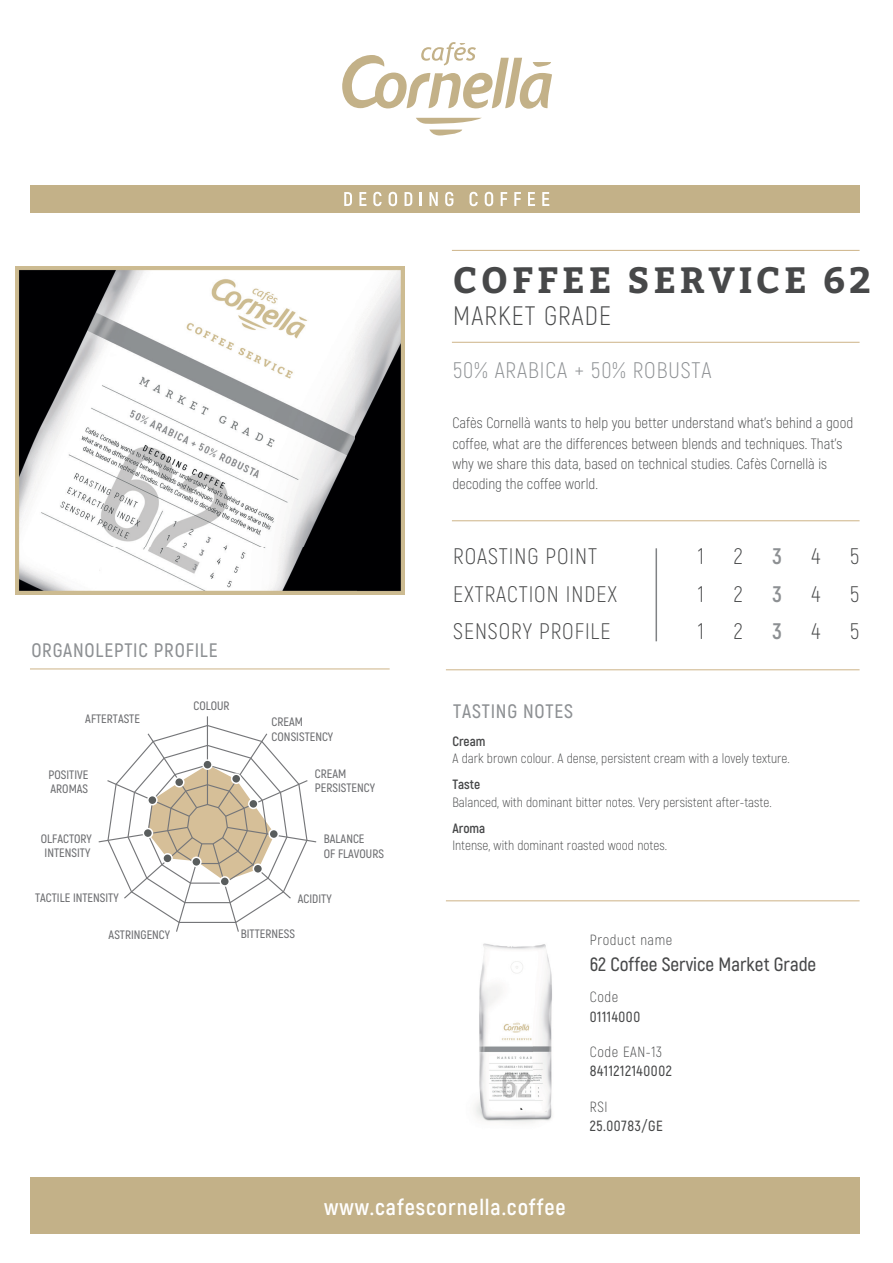
<style>
.page{position:relative;width:893px;height:1263px;background:#fff}
.page>*{position:absolute;margin:0;border:0;box-sizing:border-box;transform-origin:0 0}
.t1{font:700 36.45px "Bitter";letter-spacing:.105em;color:#474849}
.t2{font:300 26.7px "Akrobat";letter-spacing:.04em;color:#474849}
.t3{font:300 22.5px/36.8px "Akrobat";letter-spacing:.04em;color:#474849}
.t4{font:700 22.5px "Akrobat";letter-spacing:.04em;color:#fff}
.t5{font:300 22.5px "Akrobat";letter-spacing:.04em;color:#8d9093}
.t6{font:700 22.5px "Akrobat";color:#8d9093}
.t7{font:600 19.5px "Akrobat";letter-spacing:.04em;color:#8d9093}
.t8{font:600 19.2px "Akrobat";color:#474849}
.t9{font:300 15px/20.2px "Akrobat";color:#474849}
.t10{font:600 14.7px "Akrobat";letter-spacing:.04em;color:#474849}
.t11{font:300 14.7px "Akrobat";letter-spacing:.04em;color:#474849}
.t12{font:300 13.5px "Akrobat";color:#474849}
.t13{font:700 13.5px "Akrobat";color:#474849}
.t14{font:600 12.15px/14.7px "Akrobat";color:#6c6d70}
</style>
<div class="page">
<img style="left:15px;top:266px;width:390px;height:329px">
<svg style="left:342px;top:42px;width:210px;height:93px"></svg>
<div style="left:30px;top:185px;width:830px;height:28px;background:#c3b188"></div>
<svg style="left:344px;top:192px;width:8px;height:14px"></svg>
<svg style="left:359px;top:192px;width:7px;height:14px"></svg>
<svg style="left:373px;top:192px;width:9px;height:14px"></svg>
<svg style="left:389px;top:192px;width:8px;height:14px"></svg>
<svg style="left:405px;top:192px;width:7px;height:14px"></svg>
<svg style="left:420px;top:192px;width:2px;height:14px"></svg>
<svg style="left:429px;top:192px;width:9px;height:14px"></svg>
<svg style="left:445px;top:192px;width:8px;height:14px"></svg>
<svg style="left:469px;top:192px;width:9px;height:14px"></svg>
<svg style="left:485px;top:192px;width:8px;height:14px"></svg>
<svg style="left:501px;top:192px;width:6px;height:14px"></svg>
<svg style="left:514px;top:192px;width:7px;height:14px"></svg>
<svg style="left:528px;top:192px;width:7px;height:14px"></svg>
<svg style="left:542px;top:192px;width:7px;height:14px"></svg>
<hr style="left:30px;top:668px;width:360px;height:1px;background:#cdb387">
<div style="left:30px;top:1177px;width:830px;height:56px;background:#c3b188"></div>
<img style="left:475px;top:943px;width:77px;height:181px">
<hr style="left:452px;top:250px;width:408px;height:1px;background:#cdb387">
<hr style="left:452px;top:342px;width:408px;height:1px;background:#cdb387">
<hr style="left:452px;top:520px;width:408px;height:1px;background:#cdb387">
<hr style="left:656px;top:548px;width:1px;height:93px;background:#808285">
<hr style="left:446px;top:669px;width:414px;height:1px;background:#cdb387">
<hr style="left:446px;top:900px;width:414px;height:1px;background:#cdb387">
<hr style="left:207px;top:716px;width:1px;height:88px;background:#757679">
<svg style="left:98px;top:724px;width:219px;height:208px"></svg>
<div style="left:203px;top:760px;width:9px;height:9px;background:#595d5d;border-radius:50%"></div>
<div style="left:202px;top:759px;width:11px;height:11px;border:2px solid #fff;border-radius:50%"></div>
<div style="left:232px;top:774px;width:9px;height:9px;background:#595d5d;border-radius:50%"></div>
<div style="left:231px;top:773px;width:10px;height:11px;border:2px solid #fff;border-radius:50%"></div>
<div style="left:249px;top:799px;width:9px;height:9px;background:#595d5d;border-radius:50%"></div>
<div style="left:248px;top:798px;width:11px;height:11px;border:2px solid #fff;border-radius:50%"></div>
<div style="left:269px;top:829px;width:9px;height:9px;background:#595d5d;border-radius:50%"></div>
<div style="left:268px;top:829px;width:11px;height:10px;border:2px solid #fff;border-radius:50%"></div>
<div style="left:253px;top:864px;width:9px;height:9px;background:#595d5d;border-radius:50%"></div>
<div style="left:253px;top:863px;width:10px;height:11px;border:2px solid #fff;border-radius:50%"></div>
<div style="left:220px;top:877px;width:9px;height:9px;background:#595d5d;border-radius:50%"></div>
<div style="left:219px;top:876px;width:11px;height:11px;border:2px solid #fff;border-radius:50%"></div>
<div style="left:192px;top:857px;width:9px;height:9px;background:#595d5d;border-radius:50%"></div>
<div style="left:191px;top:856px;width:11px;height:11px;border:2px solid #fff;border-radius:50%"></div>
<div style="left:163px;top:854px;width:9px;height:9px;background:#595d5d;border-radius:50%"></div>
<div style="left:162px;top:853px;width:11px;height:11px;border:2px solid #fff;border-radius:50%"></div>
<div style="left:143px;top:828px;width:9px;height:10px;background:#595d5d;border-radius:50%"></div>
<div style="left:143px;top:828px;width:10px;height:10px;border:2px solid #fff;border-radius:50%"></div>
<div style="left:148px;top:796px;width:9px;height:9px;background:#595d5d;border-radius:50%"></div>
<div style="left:147px;top:795px;width:11px;height:10px;border:2px solid #fff;border-radius:50%"></div>
<div style="left:175px;top:778px;width:9px;height:9px;background:#595d5d;border-radius:50%"></div>
<div style="left:174px;top:777px;width:11px;height:10px;border:2px solid #fff;border-radius:50%"></div>
<h1 class="t1" style="left:453px;top:258px;width:419px">COFFEE SERVICE 62</h1>
<h2 class="t2" style="left:453px;top:300px;width:159px">MARKET GRADE</h2>
<h3 class="t5" style="left:453px;top:357px;width:260px">50% ARABICA + 50% ROBUSTA</h3>
<p class="t9" style="left:452px;top:413px;width:402px">Cafès Cornellà wants to help you better understand what’s behind a good coffee, what are the differences between blends and techniques. That’s why we share this data, based on technical studies. Cafès Cornellà is decoding the coffee world.</p>
<h3 class="t7" style="left:31px;top:638px;width:188px">ORGANOLEPTIC PROFILE</h3>
<p class="t14" style="left:85px;top:711px;width:56px">AFTERTASTE</p>
<p class="t14" style="left:48px;top:767px;width:41px;line-height:14.2px">POSITIVE<br>AROMAS</p>
<p class="t14" style="left:41px;top:831px;width:52px;line-height:14.2px;text-align:center">OLFACTORY<br>INTENSITY</p>
<p class="t14" style="left:35px;top:890px;width:85px">TACTILE INTENSITY</p>
<p class="t14" style="left:193px;top:698px;width:38px">COLOUR</p>
<p class="t14" style="left:272px;top:714px;width:63px">CREAM<br>CONSISTENCY</p>
<p class="t14" style="left:315px;top:766px;width:62px">CREAM<br>PERSISTENCY</p>
<p class="t14" style="left:324px;top:832px;width:42px">BALANCE</p>
<p class="t14" style="left:324px;top:846px;width:62px">OF FLAVOURS</p>
<p class="t14" style="left:298px;top:891px;width:35px">ACIDITY</p>
<p class="t14" style="left:109px;top:927px;width:63px">ASTRINGENCY</p>
<p class="t14" style="left:241px;top:926px;width:56px">BITTERNESS</p>
<h3 class="t3" style="left:453px;top:538px;width:145px">ROASTING POINT</h3>
<h3 class="t3" style="left:453px;top:576px;width:165px">EXTRACTION INDEX<br>SENSORY PROFILE</h3>
<h3 class="t7" style="left:453px;top:699px;width:121px">TASTING NOTES</h3>
<h3 class="t3" style="left:698px;top:538px;width:8px">1</h3>
<h3 class="t3" style="left:734px;top:538px;width:10px">2</h3>
<h3 class="t6" style="left:772px;top:542px;width:11px">3</h3>
<h3 class="t3" style="left:812px;top:538px;width:10px">4</h3>
<h3 class="t3" style="left:850px;top:538px;width:11px">5</h3>
<h3 class="t3" style="left:698px;top:576px;width:8px">1</h3>
<h3 class="t3" style="left:734px;top:576px;width:10px">2</h3>
<h3 class="t6" style="left:772px;top:581px;width:11px">3</h3>
<h3 class="t3" style="left:812px;top:576px;width:10px">4</h3>
<h3 class="t3" style="left:850px;top:576px;width:11px">5</h3>
<h3 class="t3" style="left:698px;top:613px;width:8px">1</h3>
<h3 class="t3" style="left:734px;top:613px;width:10px">2</h3>
<h3 class="t6" style="left:772px;top:617px;width:11px">3</h3>
<h3 class="t3" style="left:812px;top:613px;width:10px">4</h3>
<h3 class="t3" style="left:850px;top:613px;width:11px">5</h3>
<p class="t13" style="left:452px;top:733px;width:35px">Cream</p>
<p class="t12" style="left:452px;top:750px;width:339px">A dark brown colour. A dense, persistent cream with a lovely texture.</p>
<p class="t13" style="left:452px;top:776px;width:29px">Taste</p>
<p class="t12" style="left:452px;top:794px;width:321px">Balanced, with dominant bitter notes. Very persistent after-taste.</p>
<p class="t13" style="left:452px;top:820px;width:35px">Aroma</p>
<p class="t12" style="left:452px;top:837px;width:216px">Intense, with dominant roasted wood notes.</p>
<p class="t11" style="left:590px;top:931px;width:84px">Product name</p>
<p class="t8" style="left:590px;top:952px;width:228px">62 Coffee Service Market Grade</p>
<p class="t11" style="left:590px;top:989px;width:30px">Code</p>
<p class="t10" style="left:590px;top:1008px;width:52px">01114000</p>
<p class="t11" style="left:590px;top:1043px;width:74px">Code EAN-13</p>
<p class="t10" style="left:590px;top:1062px;width:84px">8411212140002</p>
<p class="t11" style="left:590px;top:1098px;width:19px">RSI</p>
<p class="t10" style="left:590px;top:1117px;width:75px">25.00783/GE</p>
<h3 class="t4" style="left:324px;top:1193px;width:243px">www.cafescornella.coffee</h3>
</div>
